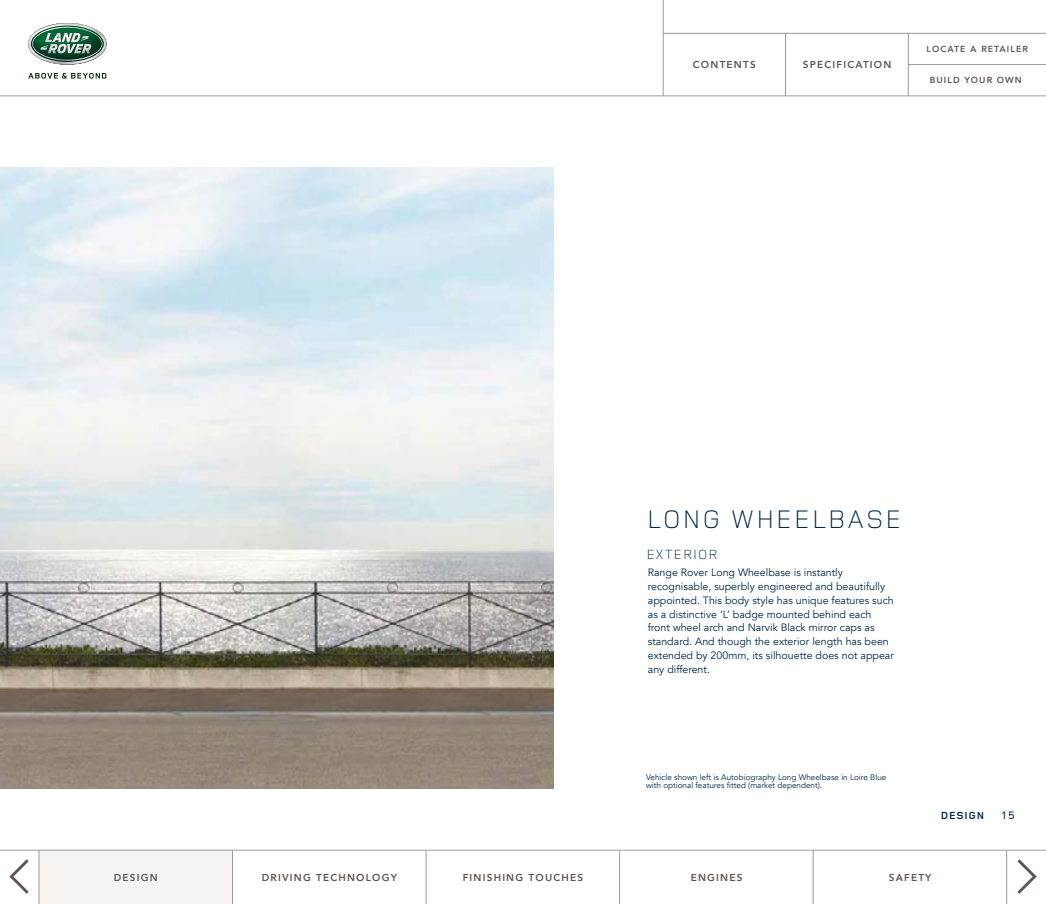
<style>
.page{position:relative;width:1046px;height:904px;background:#fff}
.page>*{position:absolute;margin:0;border:0;box-sizing:border-box;transform-origin:0 0}
.t1{font:300 26.25px "Land Rover Wide";color:#002746}
.t2{font:300 13.75px "Land Rover Wide";color:#002746}
.t3{font:500 11.25px "Land Rover Wide";color:#002746}
.t4{font:10.62px/13.8px "Avenir LT Com";color:#002746}
.t5{font:700 10.62px "Land Rover Wide";color:#002746}
.t6{font:800 10px "Avenir LT Com";letter-spacing:.12em;color:#615450}
.t7{font:800 8.75px "Avenir LT Com";letter-spacing:.12em;color:#615450}
.t8{font:8.12px/8.8px "Avenir LT Com";color:#002746}
</style>
<div class="page">
<svg style="left:28px;top:73px;width:78px;height:6px"></svg>
<svg style="left:28px;top:23px;width:78px;height:42px"></svg>
<div style="left:39px;top:850px;width:193px;height:54px;background:#f6f4f2"></div>
<svg style="left:1017px;top:859px;width:19px;height:34px"></svg>
<svg style="left:9px;top:859px;width:20px;height:34px"></svg>
<hr style="left:662px;top:33px;width:383px;height:1px;background:#9a9d93">
<hr style="left:0;top:96px;width:1045px;height:1px;background:#9a9d93">
<hr style="left:0;top:849px;width:1045px;height:1px;background:#9a9d93">
<hr style="left:662px;top:0;width:1px;height:96px;background:#9a9d93">
<hr style="left:39px;top:850px;width:1px;height:54px;background:#9a9d93">
<hr style="left:232px;top:850px;width:1px;height:54px;background:#9a9d93">
<hr style="left:425px;top:850px;width:1px;height:54px;background:#9a9d93">
<hr style="left:619px;top:850px;width:1px;height:54px;background:#9a9d93">
<hr style="left:812px;top:850px;width:1px;height:54px;background:#9a9d93">
<hr style="left:1006px;top:850px;width:1px;height:54px;background:#9a9d93">
<hr style="left:785px;top:33px;width:1px;height:63px;background:#9a9d93">
<hr style="left:907px;top:33px;width:1px;height:63px;background:#9a9d93">
<hr style="left:908px;top:64px;width:137px;height:1px;background:#9a9d93">
<img style="left:0;top:168px;width:553px;height:620px">
<p class="t6" style="left:692px;top:59px;width:64px">CONTENTS</p>
<p class="t6" style="left:802px;top:59px;width:90px">SPECIFICATION</p>
<p class="t7" style="left:926px;top:44px;width:103px">LOCATE A RETAILER</p>
<p class="t7" style="left:929px;top:75px;width:93px">BUILD YOUR OWN</p>
<h1 class="t1" style="left:646px;top:501px;width:258px">LONG WHEELBASE</h1>
<p class="t2" style="left:646px;top:545px;width:74px">EXTERIOR</p>
<p class="t4" style="left:647px;top:566px;width:247px">Range Rover Long Wheelbase is instantly recognisable, superbly engineered and beautifully appointed. This body style has unique features such as a distinctive ‘L’ badge mounted behind each front wheel arch and Narvik Black mirror caps as standard. And though the exterior length has been extended by 200mm, its silhouette does not appear any different.</p>
<p class="t8" style="left:646px;top:772px;width:242px">Vehicle shown left is Autobiography Long Wheelbase in Loire Blue with optional features fitted (market dependent).</p>
<p class="t5" style="left:940px;top:808px;width:45px">DESIGN</p>
<p class="t3" style="left:1001px;top:807px;width:15px">15</p>
<p class="t6" style="left:114px;top:871px;width:45px">DESIGN</p>
<p class="t6" style="left:262px;top:871px;width:137px">DRIVING TECHNOLOGY</p>
<p class="t6" style="left:462px;top:871px;width:122px">FINISHING TOUCHES</p>
<p class="t6" style="left:690px;top:871px;width:53px">ENGINES</p>
<p class="t6" style="left:888px;top:871px;width:44px">SAFETY</p>
</div>
